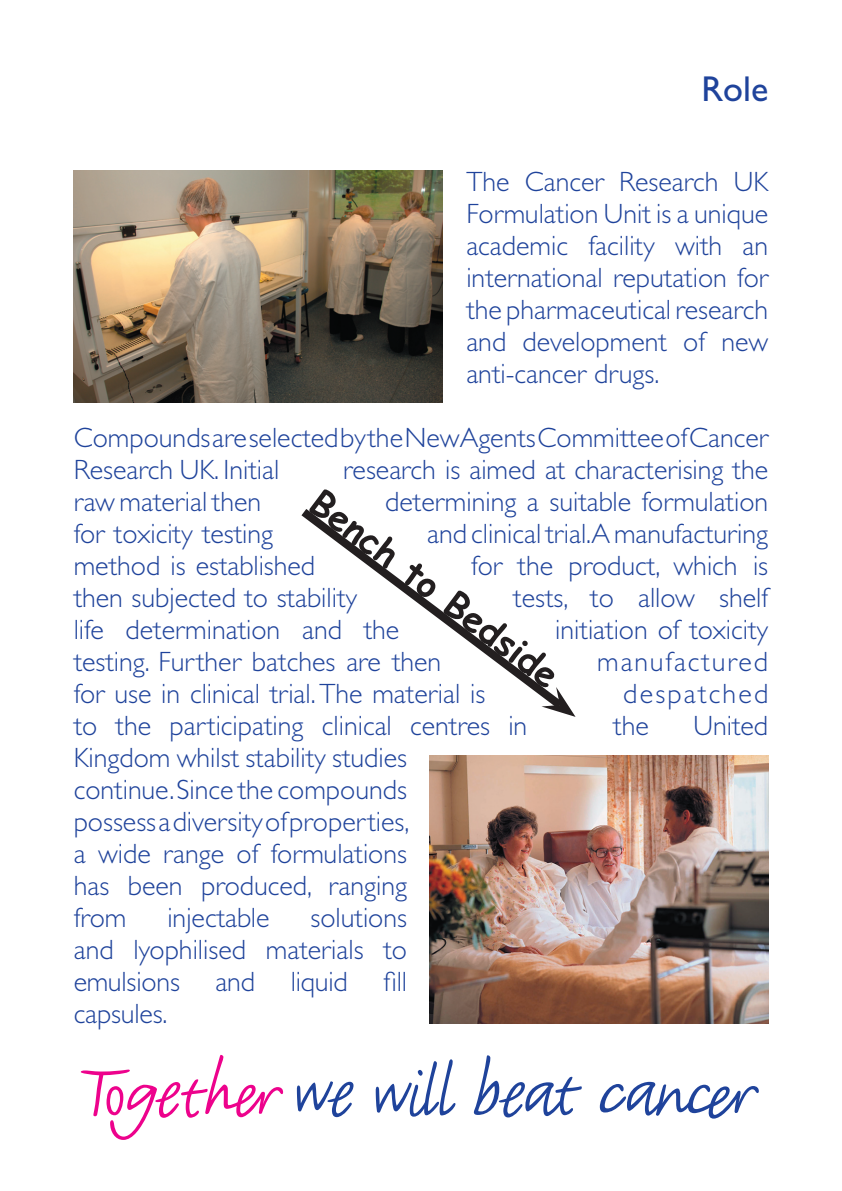
<style>
.page{position:relative;width:842px;height:1191px;background:#fff}
.page>*{position:absolute;margin:0;border:0;box-sizing:border-box;transform-origin:0 0}
.t1{font:700 36px "Comic Sans MS";color:#231f20}
.t2{font:36px "Gill Sans";color:#1f439b}
.t3{font:300 28px/32px "Gill Sans";color:#1f439b;text-align:justify}
.t4{font:300 28px "Gill Sans";letter-spacing:.065em;color:#1f439b}
.t5{font:300 28px "Gill Sans";letter-spacing:.08em;color:#1f439b}
</style>
<div class="page">
<img style="left:430px;top:755px;width:338px;height:268px">
<img style="left:74px;top:170px;width:368px;height:233px">
<svg style="left:600px;top:1081px;width:159px;height:37px"></svg>
<svg style="left:297px;top:1081px;width:56px;height:36px"></svg>
<svg style="left:474px;top:1055px;width:108px;height:62px"></svg>
<svg style="left:81px;top:1054px;width:202px;height:86px"></svg>
<svg style="left:376px;top:1059px;width:79px;height:57px"></svg>
<svg style="left:301px;top:509px;width:242px;height:187px"></svg>
<svg style="left:541px;top:687px;width:35px;height:30px"></svg>
<p class="t2" style="left:701px;top:68px;width:68px">Role</p>
<p class="t3" style="left:466px;top:166px;width:303px">The Cancer Research UK Formulation Unit is a unique academic facility with an international reputation for the pharmaceutical research and development of new anti-cancer drugs.</p>
<p class="t3" style="left:74px;top:422px;width:696px">Compounds are selected by the New Agents Committee of Cancer<br>Research UK. Initial</p>
<p class="t3" style="left:343px;top:454px;width:426px">research is aimed at characterising the</p>
<p class="t1" style="left:331px;top:477px;width:302px;rotate:37deg">Bench to Bedside</p>
<p class="t3" style="left:74px;top:486px;width:189px">raw material then</p>
<p class="t3" style="left:385px;top:486px;width:384px">determining a suitable formulation</p>
<p class="t3" style="left:74px;top:518px;width:201px">for toxicity testing</p>
<p class="t3" style="left:427px;top:518px;width:342px">and clinical trial.A manufacturing</p>
<p class="t3" style="left:74px;top:550px;width:243px">method is established</p>
<p class="t3" style="left:471px;top:550px;width:298px">for the product, which is</p>
<p class="t3" style="left:74px;top:582px;width:285px">then subjected to stability</p>
<p class="t3" style="left:513px;top:582px;width:256px">tests, to allow shelf</p>
<p class="t3" style="left:74px;top:614px;width:327px">life determination and the</p>
<p class="t3" style="left:555px;top:614px;width:214px">initiation of toxicity</p>
<p class="t3" style="left:74px;top:646px;width:369px">testing. Further batches are then</p>
<p class="t4" style="left:597px;top:646px;width:172px">manufactured</p>
<p class="t3" style="left:74px;top:678px;width:413px">for use in clinical trial. The material is</p>
<p class="t5" style="left:623px;top:678px;width:147px">despatched</p>
<p class="t3" style="left:74px;top:710px;width:455px">to the participating clinical centres in</p>
<p class="t3" style="left:613px;top:710px;width:37px">the</p>
<p class="t3" style="left:694px;top:710px;width:76px">United</p>
<p class="t3" style="left:74px;top:742px;width:337px">Kingdom whilst stability studies continue. Since the compounds possess a diversity of properties, a wide range of formulations has been produced, ranging from</p>
<p class="t3" style="left:74px;top:902px;width:335px;text-indent:237px">solutions and lyophilised materials to emulsions</p>
<p class="t3" style="left:167px;top:902px;width:104px">injectable</p>
<p class="t3" style="left:215px;top:966px;width:41px">and</p>
<p class="t3" style="left:291px;top:966px;width:59px">liquid</p>
<p class="t3" style="left:383px;top:966px;width:25px">fill</p>
<p class="t3" style="left:74px;top:998px;width:95px">capsules.</p>
</div>
